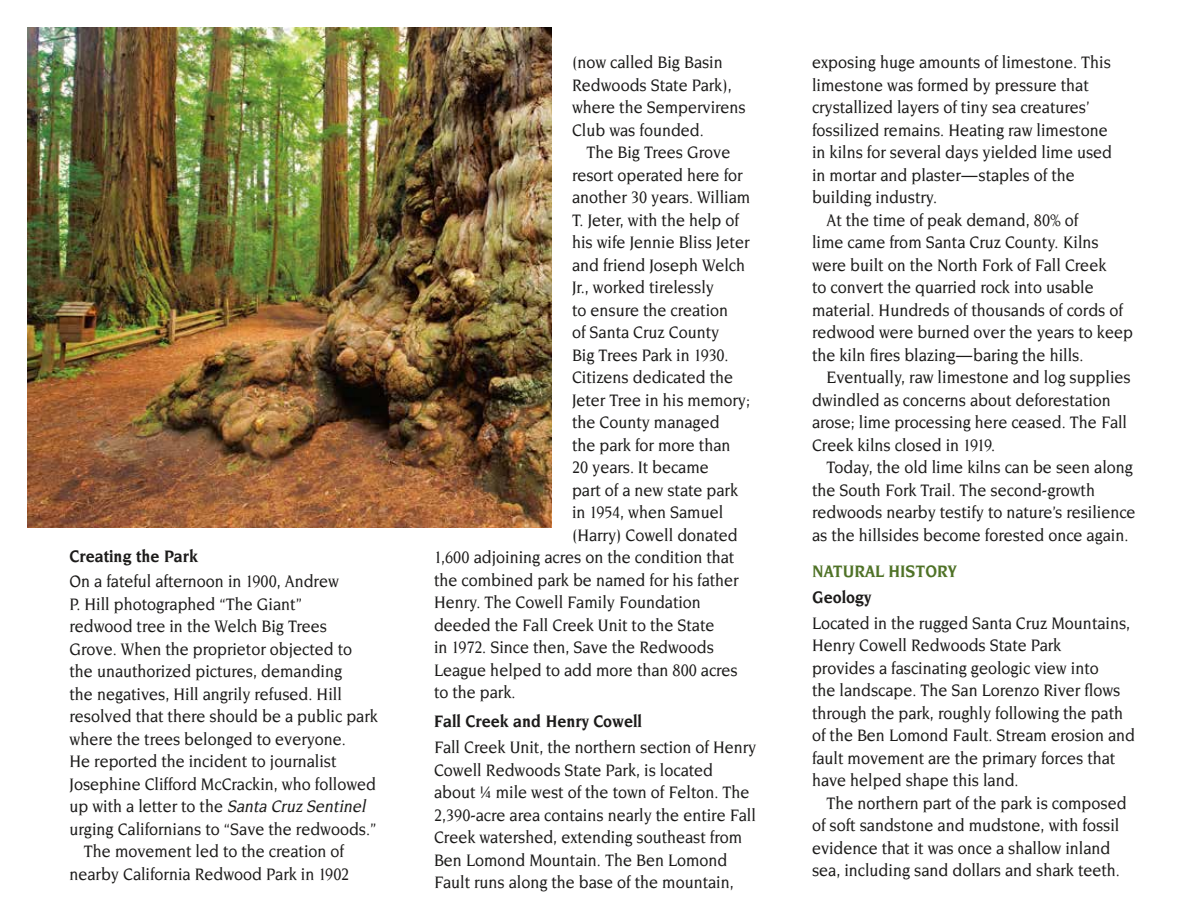
<style>
.page{position:relative;width:1188px;height:918px;background:#fff}
.page>*{position:absolute;margin:0;border:0;box-sizing:border-box;transform-origin:0 0}
.t1{font:500 18px/22.5px "Novarese";color:#1c1b1a;scale:.9 1}
.t2{font:700 18px "Novarese";color:#1c1b1a;scale:.9 1}
.t3{font:700 18px "Novarese";color:#4f7227;scale:.9 1}
.s1{font-style:italic}
</style>
<div class="page">
<img style="left:27px;top:27px;width:525px;height:500px">
<h3 class="t2" style="left:70px;top:546px;width:145px">Creating the Park</h3>
<p class="t1" style="left:70px;top:570px;width:344px">On a fateful afternoon in 1900, Andrew<br>P. Hill photographed “The Giant”<br>redwood tree in the Welch Big Trees Grove. When the proprietor objected to the unauthorized pictures, demanding<br>the negatives, Hill angrily refused. Hill resolved that there should be a public park where the trees belonged to everyone.</p>
<p class="t1" style="left:70px;top:750px;width:343px">He reported the incident to journalist Josephine Clifford McCrackin, who followed u p w i t h a l e t t e r t o t h e <span class="s1">Santa Cruz Sentinel </span>urging Californians to “Save the redwoods.”</p>
<p class="t1" style="left:70px;top:840px;width:312px;text-align:center">The movement led to the creation of nearby California Redwood Park in 1902</p>
<p class="t1" style="left:572px;top:51px;width:195px">(now called Big Basin<br>Redwoods State Park), where the Sempervirens<br>Club was founded.</p>
<p class="t1" style="left:572px;top:141px;width:200px;text-indent:14px">The Big Trees Grove resort operated here for another 30 years. William<br>T. Jeter, with the help of his wife Jennie Bliss Jeter and friend Joseph Welch<br>Jr., worked tirelessly<br>to ensure the creation<br>of Santa Cruz County<br>Big Trees Park in 1930.</p>
<p class="t1" style="left:572px;top:366px;width:181px">Citizens dedicated the</p>
<p class="t1" style="left:572px;top:388px;width:199px">Jeter Tree in his memory;</p>
<p class="t1" style="left:572px;top:411px;width:166px">the County managed</p>
<p class="t1" style="left:572px;top:433px;width:178px">the park for more than</p>
<p class="t1" style="left:572px;top:456px;width:153px">20 years. It became</p>
<p class="t1" style="left:572px;top:478px;width:186px">part of a new state park</p>
<p class="t1" style="left:572px;top:501px;width:169px">in 1954, when Samuel</p>
<p class="t1" style="left:572px;top:523px;width:186px">(Harry) Cowell donated</p>
<p class="t1" style="left:434px;top:546px;width:335px">1,600 adjoining acres on the condition that</p>
<p class="t1" style="left:434px;top:568px;width:340px">the combined park be named for his father</p>
<p class="t1" style="left:434px;top:591px;width:298px">Henry. The Cowell Family Foundation</p>
<p class="t1" style="left:434px;top:613px;width:313px">deeded the Fall Creek Unit to the State</p>
<p class="t1" style="left:434px;top:636px;width:313px">in 1972. Since then, Save the Redwoods</p>
<p class="t1" style="left:434px;top:658px;width:339px">League helped to add more than 800 acres</p>
<p class="t1" style="left:434px;top:681px;width:92px">to the park.</p>
<h3 class="t2" style="left:434px;top:711px;width:233px">Fall Creek and Henry Cowell</h3>
<p class="t1" style="left:434px;top:736px;width:360px">Fall Creek Unit, the northern section of Henry Cowell Redwoods State Park, is located about ¼ mile west of the town of Felton. The 2,390-acre area contains nearly the entire Fall Creek watershed, extending southeast from Ben Lomond Mountain. The Ben Lomond Fault runs along the base of the mountain,</p>
<p class="t1" style="left:812px;top:51px;width:335px">exposing huge amounts of limestone. This limestone was formed by pressure that crystallized layers of tiny sea creatures’ fossilized remains. Heating raw limestone in kilns for several days yielded lime used in mortar and plaster — staples of the building industry.</p>
<p class="t1" style="left:812px;top:208px;width:358px;text-indent:14px">At the time of peak demand, 80% of<br>lime came from Santa Cruz County. Kilns were built on the North Fork of Fall Creek<br>to convert the quarried rock into usable material. Hundreds of thousands of cords of redwood were burned over the years to keep the kiln fires blazing — baring the hills.</p>
<p class="t1" style="left:812px;top:366px;width:356px;text-indent:14px">Eventually, raw limestone and log supplies dwindled as concerns about deforestation arose; lime processing here ceased. The Fall Creek kilns closed in 1919.</p>
<p class="t1" style="left:812px;top:456px;width:361px;text-indent:14px">Today, the old lime kilns can be seen along the South Fork Trail. The second-growth redwoods nearby testify to nature’s resilience as the hillsides become forested once again.</p>
<h2 class="t3" style="left:812px;top:561px;width:162px">NATURAL HISTORY</h2>
<h3 class="t2" style="left:812px;top:587px;width:68px">Geology</h3>
<p class="t1" style="left:812px;top:612px;width:361px">Located in the rugged Santa Cruz Mountains, Henry Cowell Redwoods State Park<br>provides a fascinating geologic view into<br>the landscape. The San Lorenzo River flows through the park, roughly following the path of the Ben Lomond Fault. Stream erosion and fault movement are the primary forces that have helped shape this land.</p>
<p class="t1" style="left:812px;top:792px;width:351px;text-indent:14px">The northern part of the park is composed of soft sandstone and mudstone, with fossil evidence that it was once a shallow inland sea, including sand dollars and shark teeth.</p>
</div>
